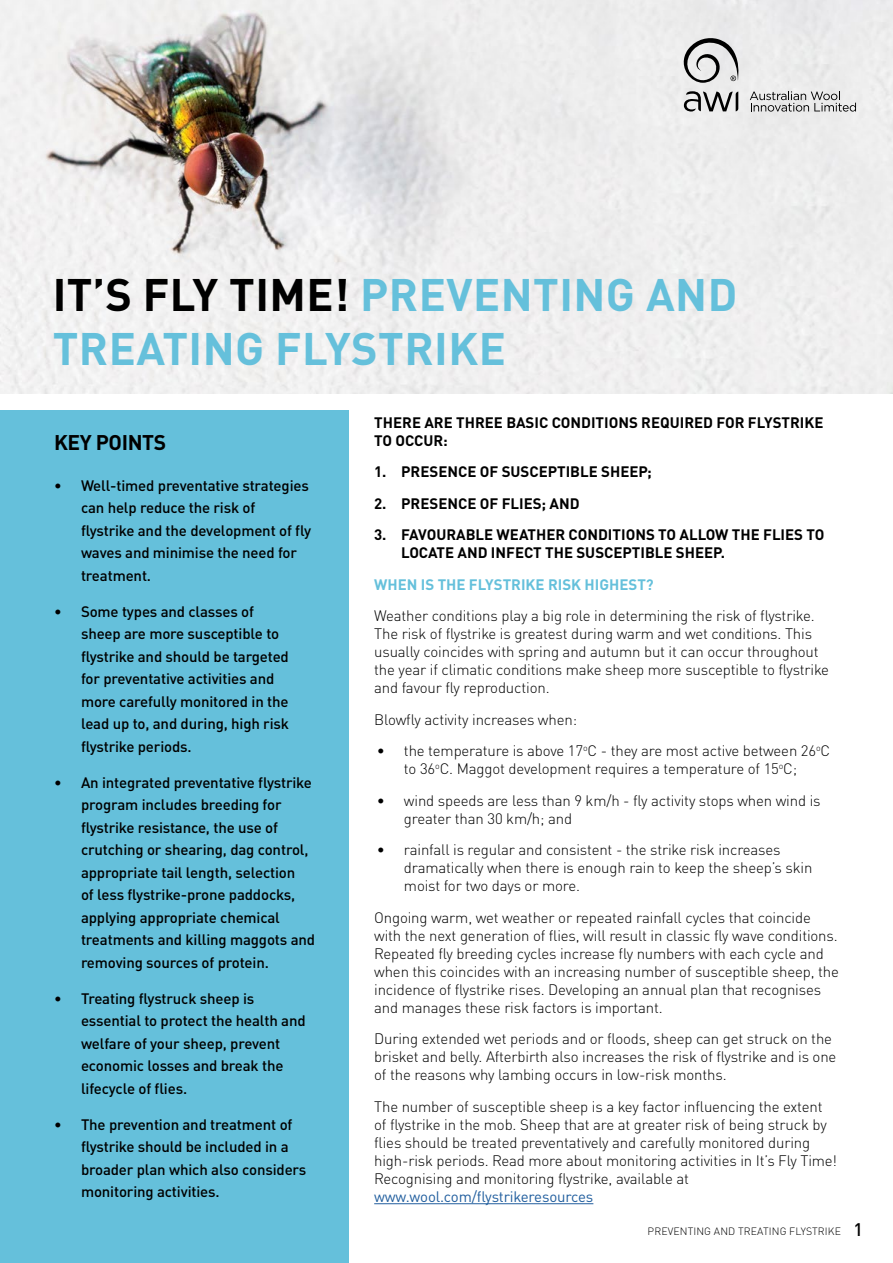
<style>
.page{position:relative;width:893px;height:1263px;background:#fff}
.page>*{position:absolute;margin:0;border:0;box-sizing:border-box;transform-origin:0 0}
.t1{font:700 45px/54px "DINOT";letter-spacing:.01em;color:#65c0db}
.t2{font:700 21px "DINOT";letter-spacing:-.02em;color:#000}
.t3{font:300 15px/18px "DINOT";letter-spacing:-.01em;color:#000}
.t4{font:500 15px/22.5px "DINOT";letter-spacing:-.01em;color:#000}
.t5{font:700 15px/18px "DINOT";color:#000}
.t6{font:15px "DINOT";letter-spacing:-.01em;color:#215e9e}
.t7{font:700 15px "DINOT";color:#65c0db}
.t8{font:300 10.5px "DINOT";letter-spacing:.01em;color:#000}
.s1{color:#000}
.s2{font-weight:500;font-size:18px}
</style>
<div class="page">
<img style="left:0;top:0;width:893px;height:393px">
<div style="left:0;top:411px;width:349px;height:852px;background:#65c0db"></div>
<hr style="left:374px;top:1203px;width:219px;height:1px;background:#215e9e">
<svg style="left:750px;top:91px;width:106px;height:21px;background:#bdbdbd"></svg>
<svg style="left:684px;top:91px;width:54px;height:21px"></svg>
<svg style="left:684px;top:38px;width:56px;height:45px;background:#b2b2b2"></svg>
<h1 class="t1" style="left:53px;top:266px;width:686px"><span class="s1">IT’S FLY TIME!</span> PREVENTING AND<br>TREATING FLYSTRIKE</h1>
<h2 class="t2" style="left:54px;top:429px;width:114px">KEY POINTS</h2>
<p class="t4" style="left:81px;top:473px;width:232px;text-indent:-27px">• Well-timed preventative strategies can help reduce the risk of flystrike and the development of fly waves and minimise the need for treatment.</p>
<p class="t4" style="left:81px;top:599px;width:210px;text-indent:-27px">• Some types and classes of sheep are more susceptible to flystrike and should be targeted for preventative activities and more carefully monitored in the lead up to, and during, high risk flystrike periods.</p>
<p class="t4" style="left:81px;top:770px;width:236px;text-indent:-27px">• An integrated preventative flystrike program includes breeding for flystrike resistance, the use of crutching or shearing, dag control, appropriate tail length, selection<br>of less flystrike-prone paddocks, applying appropriate chemical treatments and killing maggots and removing sources of protein.</p>
<p class="t4" style="left:81px;top:986px;width:226px;text-indent:-27px">• Treating flystruck sheep is essential to protect the health and welfare of your sheep, prevent economic losses and break the lifecycle of flies.</p>
<p class="t4" style="left:81px;top:1112px;width:227px;text-indent:-27px">• The prevention and treatment of flystrike should be included in a broader plan which also considers monitoring activities.</p>
<p class="t5" style="left:374px;top:413px;width:451px">THERE ARE THREE BASIC CONDITIONS REQUIRED FOR FLYSTRIKE<br>TO OCCUR:</p>
<p class="t5" style="left:374px;top:462px;width:279px">1. PRESENCE OF SUSCEPTIBLE SHEEP;</p>
<p class="t5" style="left:374px;top:494px;width:207px">2. PRESENCE OF FLIES; AND</p>
<p class="t5" style="left:401px;top:525px;width:425px;text-indent:-27px">3. FAVOURABLE WEATHER CONDITIONS TO ALLOW THE FLIES TO<br>LOCATE AND INFECT THE SUSCEPTIBLE SHEEP.</p>
<p class="t7" style="left:374px;top:574px;width:281px">WHEN IS THE FLYSTRIKE RISK HIGHEST?</p>
<p class="t3" style="left:374px;top:606px;width:456px">Weather conditions play a big role in determining the risk of flystrike.<br>The risk of flystrike is greatest during warm and wet conditions. This usually coincides with spring and autumn but it can occur throughout the year if climatic conditions make sheep more susceptible to flystrike and favour fly reproduction.</p>
<p class="t3" style="left:374px;top:710px;width:204px">Blowfly activity increases when:</p>
<p class="t3" style="left:377px;top:741px;width:455px;text-align:center">• the temperature is above 17<sup>o</sup>C - they are most active between 26<sup>o</sup>C to 36<sup>o</sup>C. Maggot development requires a temperature of 15<sup>o</sup>C;</p>
<p class="t3" style="left:404px;top:791px;width:418px;text-indent:-27px">• wind speeds are less than 9 km/h - fly activity stops when wind is greater than 30 km/h; and</p>
<p class="t3" style="left:404px;top:840px;width:410px;text-indent:-27px">• rainfall is regular and consistent - the strike risk increases dramatically when there is enough rain to keep the sheep’s skin moist for two days or more.</p>
<p class="t3" style="left:374px;top:908px;width:466px">Ongoing warm, wet weather or repeated rainfall cycles that coincide with the next generation of flies, will result in classic fly wave conditions.<br>Repeated fly breeding cycles increase fly numbers with each cycle and when this coincides with an increasing number of susceptible sheep, the incidence of flystrike rises. Developing an annual plan that recognises and manages these risk factors is important.</p>
<p class="t3" style="left:374px;top:1029px;width:464px">During extended wet periods and or floods, sheep can get struck on the brisket and belly. Afterbirth also increases the risk of flystrike and is one of the reasons why lambing occurs in low-risk months.</p>
<p class="t3" style="left:374px;top:1097px;width:464px">The number of susceptible sheep is a key factor influencing the extent of flystrike in the mob. Sheep that are at greater risk of being struck by flies should be treated preventatively and carefully monitored during high-risk periods. Read more about monitoring activities in It’s Fly Time!<br>Recognising and monitoring flystrike, available at</p>
<p class="t6" style="left:374px;top:1187px;width:221px">www.wool.com/flystrikeresources</p>
<p class="t8" style="left:648px;top:1224px;width:217px">PREVENTING AND TREATING FLYSTRIKE <span class="s2">1</span></p>
</div>
